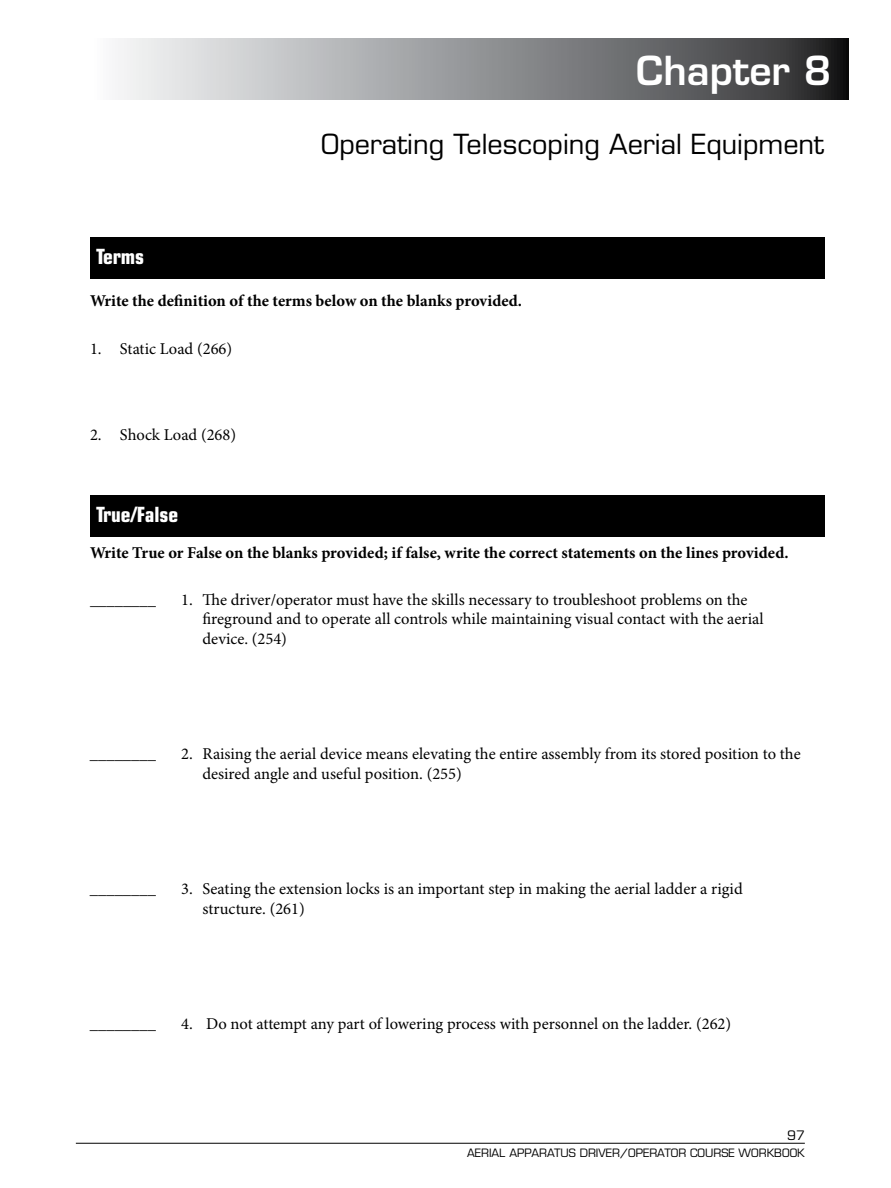
<style>
.page{position:relative;width:891px;height:1188px;background:#fff}
.page>*{position:absolute;margin:0;border:0;box-sizing:border-box;transform-origin:0 0}
.t1{font:600 39px "Eurostile LT Std";color:#fff}
.t2{font:27px "Eurostile LT Std";color:#000}
.t3{font:700 condensed 21px "Eurostile LT Std";color:#fff}
.t4{font:16.5px/19.5px "Minion Pro";color:#000}
.t5{font:700 16.5px "Minion Pro";color:#000}
.t6{font:12.75px "Eurostile LT Std";color:#000}
.t7{font:11.25px "Eurostile LT Std";color:#000}
</style>
<div class="page">
<div style="left:90px;top:238px;width:734px;height:41px;background:#000"></div>
<div style="left:90px;top:495px;width:734px;height:41px;background:#000"></div>
<svg style="left:118px;top:38px;width:730px;height:62px;background:#8f9193"></svg>
<hr style="left:76px;top:1143px;width:729px;height:1px;background:#000">
<h1 class="t1" style="left:636px;top:47px;width:197px">Chapter 8</h1>
<h2 class="t2" style="left:321px;top:128px;width:504px">Operating Telescoping Aerial Equipment</h2>
<p class="t3" style="left:96px;top:244px;width:50px">Terms</p>
<p class="t5" style="left:90px;top:291px;width:434px">Write the definition of the terms below on the blanks provided.</p>
<p class="t4" style="left:90px;top:340px;width:144px">1. Static Load (266)</p>
<p class="t4" style="left:90px;top:426px;width:148px">2. Shock Load (268)</p>
<p class="t3" style="left:96px;top:502px;width:84px">True/False</p>
<p class="t5" style="left:90px;top:543px;width:700px">Write True or False on the blanks provided; if false, write the correct statements on the lines provided.</p>
<p class="t4" style="left:202px;top:591px;width:563px;text-indent:-21px">1. The driver/operator must have the skills necessary to troubleshoot problems on the fireground and to operate all controls while maintaining visual contact with the aerial device. (254)</p>
<p class="t4" style="left:202px;top:745px;width:600px;text-indent:-21px">2. Raising the aerial device means elevating the entire assembly from its stored position to the desired angle and useful position. (255)</p>
<p class="t4" style="left:202px;top:880px;width:542px;text-indent:-21px">3. Seating the extension locks is an important step in making the aerial ladder a rigid structure. (261)</p>
<p class="t4" style="left:181px;top:1015px;width:552px">4. Do not attempt any part of lowering process with personnel on the ladder. (262)</p>
<p class="t6" style="left:787px;top:1128px;width:19px">97</p>
<p class="t7" style="left:467px;top:1146px;width:339px">AERIAL APPARATUS DRIVER/OPERATOR COURSE WORKBOOK</p>
</div>
